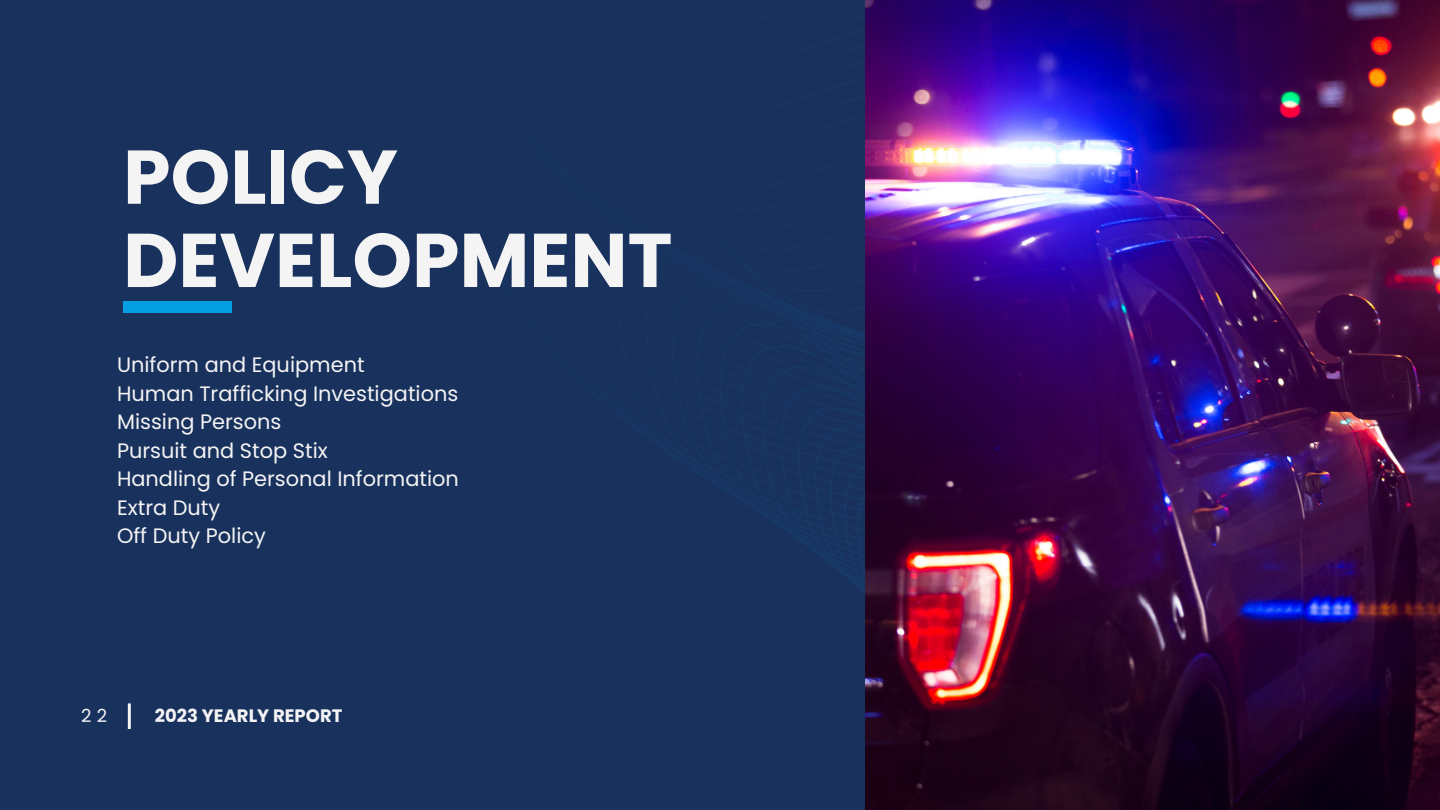
<style>
.page{position:relative;width:1440px;height:810px;background:#19315d}
.page>*{position:absolute;margin:0;border:0;box-sizing:border-box;transform-origin:0 0}
.t1{font:700 76px/83.2px "Poppins";color:#f4f4f4}
.t2{font:20.9px/28.5px "Poppins";color:#f4f4f4}
.t3{font:700 18px "Poppins";color:#f4f4f4}
.t4{font:18px "Poppins";color:#f4f4f4}
</style>
<div class="page">
<img style="left:866px;top:0;width:574px;height:810px">
<div style="left:123px;top:301px;width:109px;height:11px;background:#049ee3"></div>
<hr style="left:128px;top:703px;width:3px;height:26px;background:#f4f4f4">
<p class="t1" style="left:123px;top:136px;width:551px">POLICY<br>DEVELOPMENT</p>
<p class="t2" style="left:117px;top:351px;width:343px">Uniform and Equipment<br>Human Trafficking Investigations<br>Missing Persons<br>Pursuit and Stop Stix<br>Handling of Personal Information<br>Extra Duty<br>Off Duty Policy</p>
<p class="t4" style="left:81px;top:703px;width:28px">2 2</p>
<h2 class="t3" style="left:155px;top:703px;width:189px">2023 YEARLY REPORT</h2>
</div>
